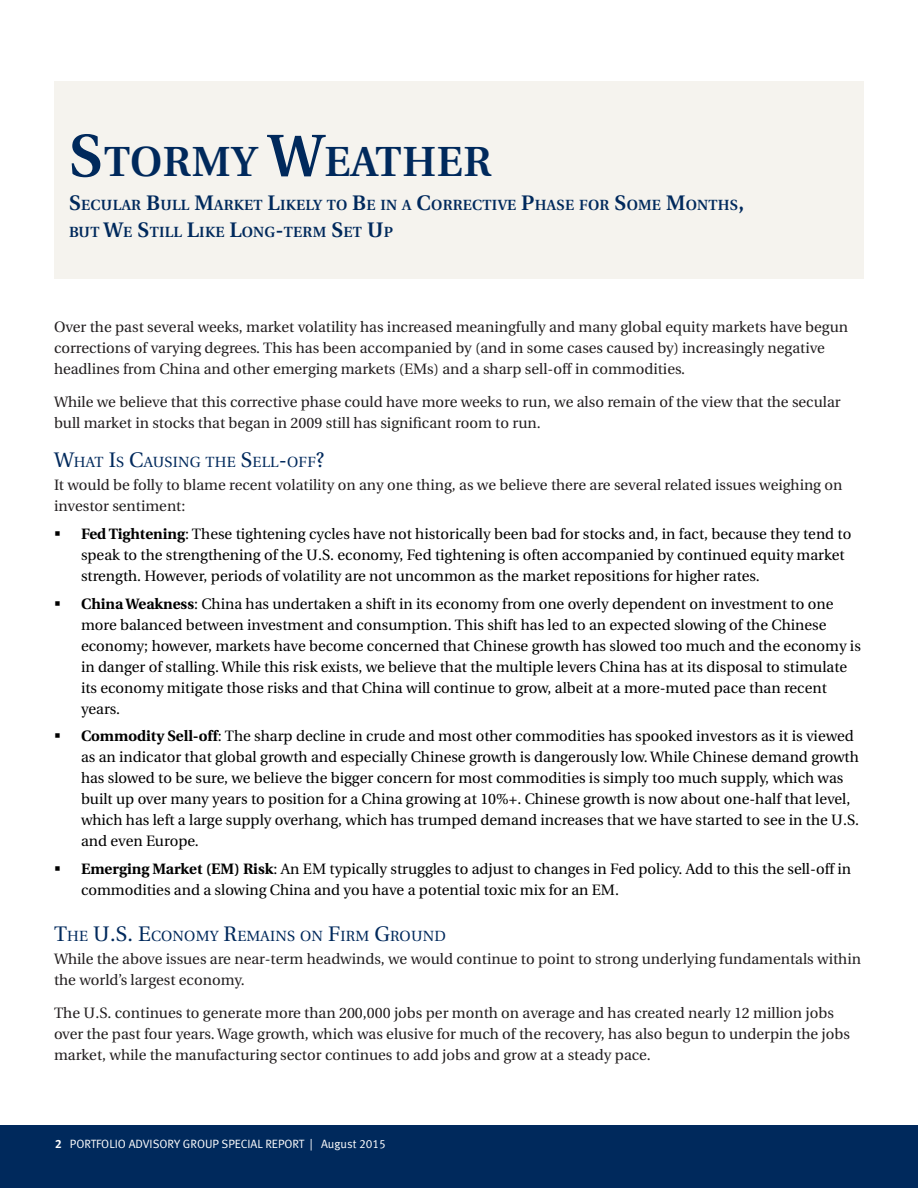
<style>
.page{position:relative;width:918px;height:1188px;background:#fff}
.page>*{position:absolute;margin:0;border:0;box-sizing:border-box;transform-origin:0 0}
.GI_-_Headline_-_Prim{font:600 42px "Utopia";letter-spacing:.015em;color:#00295c}
.t1{font:15px/21px "Utopia";color:#000}
.t2{font:15px/21px "Utopia";color:#231f20}
.GI_-_Headline_-_Prim-2{font:600 14.7px/27px "Utopia";letter-spacing:.015em;color:#00295c}
.GI_-_Headline_-_Seco{font:14.7px "Utopia";letter-spacing:.015em;color:#00295c}
.t3{font:12px "Meta Normal LF";color:#fff}
.s1{font-size:60px}
.s2{font-size:21px}
.s3{font-weight:700}
.s4{font-family:"Meta Bold LF"}
</style>
<div class="page">
<div style="left:54px;top:81px;width:810px;height:198px;background:#f5f3ee"></div>
<div style="left:0;top:1125px;width:918px;height:63px;background:#00295c"></div>
<p class="GI_-_Headline_-_Prim" style="left:69px;top:138px;width:424px"><span class="s1">S</span>TORMY <span class="s1">W</span>EATHER</p>
<p class="GI_-_Headline_-_Prim-2" style="left:69px;top:192px;width:677px"><span class="s2">S</span>ECULAR <span class="s2">B</span>ULL <span class="s2">M</span>ARKET <span class="s2">L</span>IKELY TO <span class="s2">B</span>E IN A <span class="s2">C</span>ORRECTIVE <span class="s2">P</span>HASE FOR <span class="s2">S</span>OME <span class="s2">M</span>ONTHS<span class="s2">,<br></span>BUT <span class="s2">W</span>E <span class="s2">S</span>TILL <span class="s2">L</span>IKE <span class="s2">L</span>ONG<span class="s2">-</span>TERM <span class="s2">S</span>ET <span class="s2">U</span>P</p>
<p class="t2" style="left:54px;top:317px;width:796px">Over the past several weeks, market volatility has increased meaningfully and many global equity markets have begun corrections of varying degrees. This has been accompanied by (and in some cases caused by) increasingly negative headlines from China and other emerging markets (EMs) and a sharp sell-off in commodities.</p>
<p class="t2" style="left:54px;top:392px;width:788px">While we believe that this corrective phase could have more weeks to run, we also remain of the view that the secular bull market in stocks that began in 2009 still has significant room to run.</p>
<p class="GI_-_Headline_-_Seco" style="left:54px;top:454px;width:272px"><span class="s2">W</span>HAT <span class="s2">I</span>S <span class="s2">C</span>AUSING THE <span class="s2">S</span>ELL<span class="s2">-</span>OFF<span class="s2">?</span></p>
<p class="t2" style="left:54px;top:475px;width:790px">It would be folly to blame recent volatility on any one thing, as we believe there are several related issues weighing on investor sentiment:</p>
<p class="t1" style="left:81px;top:524px;width:772px"><span class="s3">Fed Tightening</span>: These tightening cycles have not historically been bad for stocks and, in fact, because they tend to speak to the strengthening of the U.S. economy, Fed tightening is often accompanied by continued equity market strength. However, periods of volatility are not uncommon as the market repositions for higher rates.</p>
<p class="t1" style="left:81px;top:593px;width:781px"><span class="s3">China Weakness</span>: China has undertaken a shift in its economy from one overly dependent on investment to one more balanced between investment and consumption. This shift has led to an expected slowing of the Chinese economy; however, markets have become concerned that Chinese growth has slowed too much and the economy is in danger of stalling. While this risk exists, we believe that the multiple levers China has at its disposal to stimulate its economy mitigate those risks and that China will continue to grow, albeit at a more-muted pace than recent years.</p>
<p class="t1" style="left:81px;top:726px;width:780px"><span class="s3">Commodity Sell-off</span>: The sharp decline in crude and most other commodities has spooked investors as it is viewed as an indicator that global growth and especially Chinese growth is dangerously low. While Chinese demand growth has slowed to be sure, we believe the bigger concern for most commodities is simply too much supply, which was built up over many years to position for a China growing at 10%+. Chinese growth is now about one-half that level, which has left a large supply overhang, which has trumped demand increases that we have started to see in the U.S. and even Europe.</p>
<p class="t1" style="left:81px;top:859px;width:772px"><span class="s3">Emerging Market (EM) Risk</span>: An EM typically struggles to adjust to changes in Fed policy. Add to this the sell-off in commodities and a slowing China and you have a potential toxic mix for an EM.</p>
<p class="GI_-_Headline_-_Seco" style="left:54px;top:928px;width:393px"><span class="s2">T</span>HE <span class="s2">U.S. E</span>CONOMY <span class="s2">R</span>EMAINS ON <span class="s2">F</span>IRM <span class="s2">G</span>ROUND</p>
<p class="t2" style="left:54px;top:949px;width:808px">While the above issues are near-term headwinds, we would continue to point to strong underlying fundamentals within the world’s largest economy.</p>
<p class="t2" style="left:54px;top:1003px;width:797px">The U.S. continues to generate more than 200,000 jobs per month on average and has created nearly 12 million jobs over the past four years. Wage growth, which was elusive for much of the recovery, has also begun to underpin the jobs market, while the manufacturing sector continues to add jobs and grow at a steady pace.</p>
<p class="t3" style="left:55px;top:1137px;width:332px"><span class="s4">2</span> PORTFOLIO ADVISORY GROUP SPECIAL REPORT | August 2015</p>
</div>
